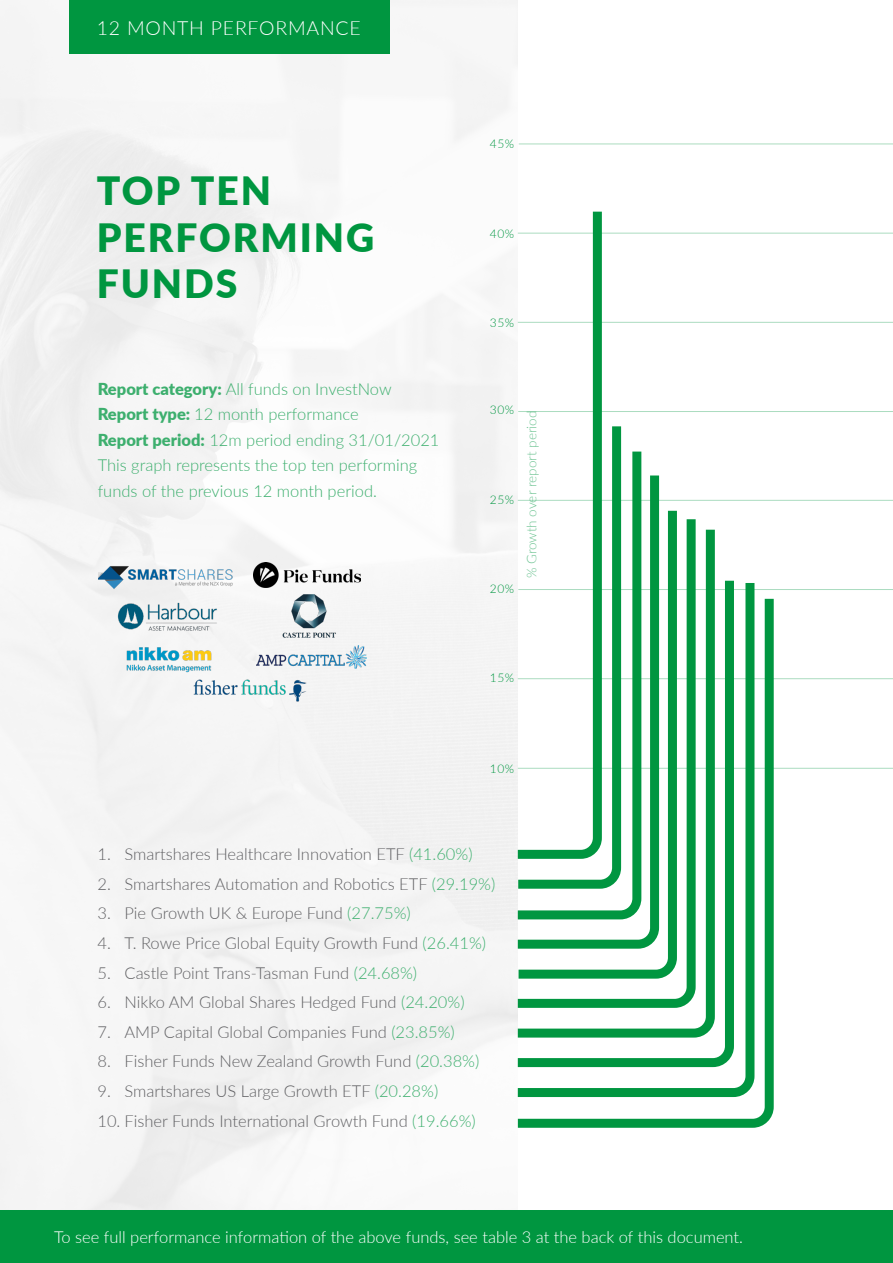
<style>
.page{position:relative;width:893px;height:1263px;background:#fff}
.page>*{position:absolute;margin:0;border:0;box-sizing:border-box;transform-origin:0 0}
.t1{font:900 39px "Lato";letter-spacing:.05em;color:#009640}
.t2{font:300 19.5px "Lato";letter-spacing:.04em;color:#fff}
.t3{font:300 16.5px "Lato";color:#616164}
.t4{font:300 16.5px/25.5px "Lato";color:#3daf6e}
.t5{font:300 16.5px "Lato";color:#fff}
.t6{font:300 13.5px "Lato";color:#3daf6e}
.t7{font:300 12px "Lato";letter-spacing:.05em;color:#009640}
.s1{font-weight:900}
.s2{color:#3daf6e}
</style>
<div class="page">
<hr style="left:518px;top:233px;width:375px;height:1px;background:#abdcc0">
<hr style="left:518px;top:322px;width:375px;height:1px;background:#abdcc0">
<hr style="left:518px;top:411px;width:375px;height:1px;background:#abdcc0">
<hr style="left:518px;top:500px;width:375px;height:1px;background:#abdcc0">
<hr style="left:518px;top:589px;width:375px;height:1px;background:#abdcc0">
<hr style="left:518px;top:768px;width:375px;height:1px;background:#abdcc0">
<hr style="left:518px;top:678px;width:375px;height:1px;background:#abdcc0">
<hr style="left:519px;top:144px;width:374px;height:1px;background:#abdcc0">
<div style="left:0;top:0;width:518px;height:1210px;background:#f5f5f5"></div>
<svg style="left:509px;top:598px;width:269px;height:534px"></svg>
<svg style="left:509px;top:583px;width:250px;height:518px"></svg>
<svg style="left:509px;top:580px;width:229px;height:491px"></svg>
<svg style="left:509px;top:529px;width:210px;height:513px"></svg>
<svg style="left:509px;top:519px;width:191px;height:493px"></svg>
<svg style="left:510px;top:510px;width:171px;height:473px"></svg>
<svg style="left:509px;top:475px;width:155px;height:478px"></svg>
<svg style="left:509px;top:451px;width:137px;height:473px"></svg>
<svg style="left:509px;top:426px;width:117px;height:467px"></svg>
<svg style="left:509px;top:203px;width:97px;height:660px"></svg>
<img style="left:98px;top:547px;width:150px;height:61px">
<img style="left:194px;top:678px;width:114px;height:25px">
<div style="left:0;top:1210px;width:893px;height:53px;background:#009640"></div>
<div style="left:70px;top:0;width:320px;height:53px;background:#009640"></div>
<img style="left:117px;top:597px;width:101px;height:39px">
<img style="left:256px;top:645px;width:110px;height:23px">
<img style="left:278px;top:591px;width:61px;height:51px">
<img style="left:253px;top:562px;width:107px;height:25px">
<img style="left:118px;top:641px;width:102px;height:36px">
<p class="t2" style="left:97px;top:14px;width:266px">12 MONTH PERFORMANCE</p>
<p class="t1" style="left:97px;top:162px;width:176px">TOP TEN</p>
<p class="t1" style="left:97px;top:208px;width:279px">PERFORMING</p>
<p class="t1" style="left:97px;top:255px;width:142px">FUNDS</p>
<p class="t4" style="left:98px;top:375px;width:295px"><span class="s1">Report category:</span> All funds on InvestNow</p>
<p class="t4" style="left:98px;top:401px;width:263px"><span class="s1">Report type:</span> 12 month performance</p>
<p class="t4" style="left:98px;top:426px;width:343px"><span class="s1">Report period:</span> 12m period ending 31/01/2021</p>
<p class="t4" style="left:98px;top:452px;width:321px">This graph represents the top ten performing funds of the previous 12 month period.</p>
<p class="t7" style="left:490px;top:136px;width:26px">45%</p>
<p class="t7" style="left:490px;top:225px;width:26px">40%</p>
<p class="t7" style="left:490px;top:314px;width:26px">35%</p>
<p class="t7" style="left:490px;top:402px;width:26px">30%</p>
<p class="t7" style="left:490px;top:492px;width:26px">25%</p>
<p class="t7" style="left:490px;top:580px;width:26px">20%</p>
<p class="t6" style="left:522px;top:578px;width:169px;rotate:-90deg">% Growth over report period</p>
<p class="t7" style="left:490px;top:669px;width:26px">15%</p>
<p class="t7" style="left:490px;top:760px;width:26px">10%</p>
<p class="t3" style="left:98px;top:843px;width:377px">1. Smartshares Healthcare Innovation ETF <span class="s2">(41.60%)</span></p>
<p class="t3" style="left:98px;top:872px;width:399px">2. Smartshares Automation and Robotics ETF <span class="s2">(29.19%)</span></p>
<p class="t3" style="left:98px;top:902px;width:315px">3. Pie Growth UK &amp; Europe Fund <span class="s2">(27.75%)</span></p>
<p class="t3" style="left:98px;top:931px;width:390px">4. T. Rowe Price Global Equity Growth Fund <span class="s2">(26.41%)</span></p>
<p class="t3" style="left:98px;top:961px;width:321px">5. Castle Point Trans-Tasman Fund <span class="s2">(24.68%)</span></p>
<p class="t3" style="left:98px;top:991px;width:369px">6. Nikko AM Global Shares Hedged Fund <span class="s2">(24.20%)</span></p>
<p class="t3" style="left:98px;top:1020px;width:359px">7. AMP Capital Global Companies Fund <span class="s2">(23.85%)</span></p>
<p class="t3" style="left:98px;top:1050px;width:383px">8. Fisher Funds New Zealand Growth Fund <span class="s2">(20.38%)</span></p>
<p class="t3" style="left:98px;top:1080px;width:342px">9. Smartshares US Large Growth ETF <span class="s2">(20.28%)</span></p>
<p class="t3" style="left:98px;top:1109px;width:380px">10. Fisher Funds International Growth Fund <span class="s2">(19.66%)</span></p>
<p class="t5" style="left:54px;top:1225px;width:691px">To see full performance information of the above funds, see table 3 at the back of this document.</p>
</div>
